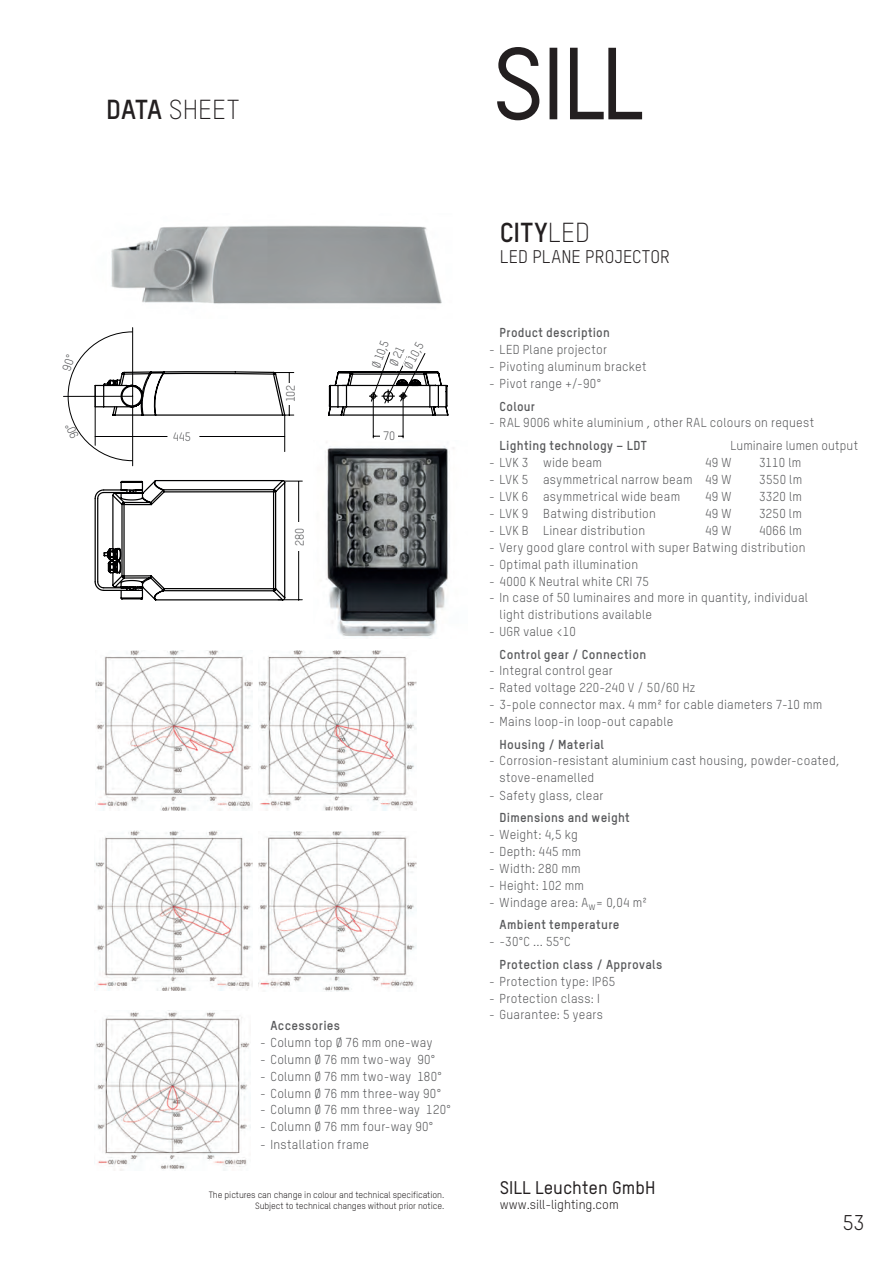
<style>
.page{position:relative;width:893px;height:1263px;background:#fff}
.page>*{position:absolute;margin:0;border:0;box-sizing:border-box;transform-origin:0 0}
.t1{font:300 27px "TSTAR";color:#231f20}
.t2{font:700 27px "TSTAR";color:#231f20}
.t3{font:21px "TSTAR";color:#231f20}
.t4{font:18px "TSTAR";letter-spacing:.005em;color:#231f20}
.t5{font:500 18px "TSTAR";color:#231f20}
.t6{font:12.75px/16.8px "TSTAR";letter-spacing:.02em;color:#57585a}
.t7{font:700 12.75px "TSTAR";letter-spacing:.02em;color:#57585a}
.t8{font:12.75px "TSTAR";color:#231f20}
.t9{font:12px "TSTAR";letter-spacing:-.01em;color:#57585a}
.t10{font:12px "TSTAR";letter-spacing:-.01em;color:#57585a;scale:.96 1}
.t11{font:9px/10.8px "TSTAR";letter-spacing:-.01em;color:#231f20;text-align:right}
.s1{font-weight:700}
.s2{font-weight:300}
</style>
<div class="page">
<svg style="left:497px;top:47px;width:145px;height:73px"></svg>
<img style="left:329px;top:534px;width:121px;height:105px">
<img style="left:94px;top:1011px;width:157px;height:160px">
<img style="left:94px;top:830px;width:159px;height:161px">
<img style="left:96px;top:650px;width:157px;height:160px">
<img style="left:259px;top:832px;width:157px;height:160px">
<img style="left:259px;top:650px;width:158px;height:160px">
<img style="left:111px;top:225px;width:331px;height:79px">
<svg style="left:329px;top:446px;width:120px;height:156px;background:#474b4e"></svg>
<hr style="left:132px;top:328px;width:1px;height:68px;background:#000001">
<hr style="left:63px;top:396px;width:70px;height:1px;background:#000001">
<svg style="left:68px;top:331px;width:358px;height:270px"></svg>
<div style="left:293px;top:522px;width:13px;height:29px;background:#fff"></div>
<div style="left:285px;top:383px;width:10px;height:21px;background:#fff"></div>
<div style="left:380px;top:428px;width:18px;height:14px;background:#fff"></div>
<svg style="left:68px;top:352px;width:10px;height:21px"></svg>
<svg style="left:68px;top:420px;width:14px;height:22px"></svg>
<svg style="left:327px;top:338px;width:122px;height:78px"></svg>
<h1 class="t1" style="left:106px;top:93px;width:135px"><span class="s1">DATA</span> SHEET</h1>
<p class="t9" style="left:173px;top:429px;width:19px">445</p>
<p class="t9" style="left:283px;top:402px;width:19px;rotate:-90deg">102</p>
<p class="t9" style="left:292px;top:546px;width:20px;rotate:-90deg">280</p>
<p class="t10" style="left:369px;top:365px;width:31px;rotate:-70deg">Ø 10,5</p>
<p class="t10" style="left:401px;top:364px;width:31px;rotate:-62deg">Ø 10,5</p>
<p class="t9" style="left:383px;top:428px;width:13px">70</p>
<p class="t7" style="left:271px;top:1018px;width:71px">Accessories</p>
<p class="t6" style="left:260px;top:1034px;width:174px">- Column top Ø 76 mm one-way</p>
<p class="t6" style="left:260px;top:1051px;width:177px">- Column Ø 76 mm two-way 90°</p>
<p class="t6" style="left:260px;top:1068px;width:183px">- Column Ø 76 mm two-way 180°</p>
<p class="t6" style="left:260px;top:1084px;width:183px">- Column Ø 76 mm three-way 90°</p>
<p class="t6" style="left:260px;top:1101px;width:192px">- Column Ø 76 mm three-way 120°</p>
<p class="t6" style="left:260px;top:1118px;width:175px">- Column Ø 76 mm four-way 90°</p>
<p class="t6" style="left:260px;top:1135px;width:111px">- Installation frame</p>
<p class="t11" style="left:209px;top:1189px;width:237px">The pictures can change in colour and technical specification.<br>Subject to technical changes without prior notice.</p>
<h1 class="t2" style="left:500px;top:215px;width:92px">CITY<span class="s2">LED</span></h1>
<h3 class="t4" style="left:500px;top:246px;width:172px">LED PLANE PROJECTOR</h3>
<p class="t7" style="left:500px;top:325px;width:112px">Product description</p>
<p class="t6" style="left:489px;top:341px;width:119px">- LED Plane projector</p>
<p class="t6" style="left:489px;top:358px;width:159px">- Pivoting aluminum bracket</p>
<p class="t6" style="left:489px;top:375px;width:113px">- Pivot range +/-90°</p>
<p class="t7" style="left:500px;top:398px;width:37px">Colour</p>
<p class="t6" style="left:489px;top:414px;width:327px">- RAL 9006 white aluminium , other RAL colours on request</p>
<p class="t7" style="left:500px;top:438px;width:149px">Lighting technology – LDT</p>
<p class="t6" style="left:730px;top:437px;width:129px">Luminaire lumen output</p>
<p class="t6" style="left:489px;top:454px;width:115px">- LVK 3 wide beam</p>
<p class="t6" style="left:705px;top:454px;width:28px">49 W</p>
<p class="t6" style="left:759px;top:454px;width:44px">3110 lm</p>
<p class="t6" style="left:489px;top:471px;width:244px">- LVK 5 asymmetrical narrow beam 49 W</p>
<p class="t6" style="left:759px;top:471px;width:45px">3550 lm</p>
<p class="t6" style="left:489px;top:487px;width:193px">- LVK 6 asymmetrical wide beam</p>
<p class="t6" style="left:705px;top:487px;width:28px">49 W</p>
<p class="t6" style="left:759px;top:487px;width:44px">3320 lm</p>
<p class="t6" style="left:489px;top:505px;width:168px">- LVK 9 Batwing distribution</p>
<p class="t6" style="left:705px;top:505px;width:28px">49 W</p>
<p class="t6" style="left:759px;top:505px;width:44px">3250 lm</p>
<p class="t6" style="left:489px;top:522px;width:158px">- LVK B Linear distribution</p>
<p class="t6" style="left:705px;top:522px;width:28px">49 W</p>
<p class="t6" style="left:759px;top:522px;width:44px">4066 lm</p>
<p class="t6" style="left:489px;top:539px;width:318px">- Very good glare control with super Batwing distribution</p>
<p class="t6" style="left:489px;top:556px;width:151px">- Optimal path illumination</p>
<p class="t6" style="left:489px;top:572px;width:161px">- 4000 K Neutral white CRI 75</p>
<p class="t6" style="left:500px;top:589px;width:310px;text-indent:-10px">- In case of 50 luminaires and more in quantity, individual light distributions available</p>
<p class="t6" style="left:489px;top:623px;width:88px">- UGR value &lt;10</p>
<p class="t7" style="left:500px;top:646px;width:148px">Control gear / Connection</p>
<p class="t6" style="left:489px;top:662px;width:125px">- Integral control gear</p>
<p class="t6" style="left:489px;top:679px;width:208px">- Rated voltage 220-240 V / 50/60 Hz</p>
<p class="t6" style="left:489px;top:696px;width:335px">- 3-pole connector max. 4 mm² for cable diameters 7-10 mm</p>
<p class="t6" style="left:489px;top:713px;width:186px">- Mains loop-in loop-out capable</p>
<p class="t7" style="left:500px;top:736px;width:106px">Housing / Material</p>
<p class="t6" style="left:500px;top:752px;width:341px;text-indent:-10px">- Corrosion-resistant aluminium cast housing, powder-coated, stove-enamelled</p>
<p class="t6" style="left:489px;top:786px;width:116px">- Safety glass, clear</p>
<p class="t7" style="left:500px;top:810px;width:132px">Dimensions and weight</p>
<p class="t6" style="left:489px;top:826px;width:90px">- Weight: 4,5 kg</p>
<p class="t6" style="left:489px;top:843px;width:93px">- Depth: 445 mm</p>
<p class="t6" style="left:489px;top:860px;width:93px">- Width: 280 mm</p>
<p class="t6" style="left:489px;top:877px;width:97px">- Height: 102 mm</p>
<p class="t6" style="left:500px;top:891px;width:149px;line-height:22.8px;text-indent:-11px">- Windage area: A<sub>w</sub>= 0,04 m²<br><span class="s1">Ambient temperature</span></p>
<p class="t6" style="left:489px;top:933px;width:83px">- -30°C ... 55°C</p>
<p class="t7" style="left:500px;top:956px;width:164px">Protection class / Approvals</p>
<p class="t6" style="left:489px;top:973px;width:128px">- Protection type: IP65</p>
<p class="t6" style="left:489px;top:989px;width:112px">- Protection class: I</p>
<p class="t6" style="left:489px;top:1006px;width:115px">- Guarantee: 5 years</p>
<h3 class="t5" style="left:500px;top:1176px;width:157px">SILL Leuchten GmbH</h3>
<p class="t8" style="left:500px;top:1197px;width:120px">www.sill-lighting.com</p>
<h2 class="t3" style="left:843px;top:1210px;width:23px">53</h2>
</div>
